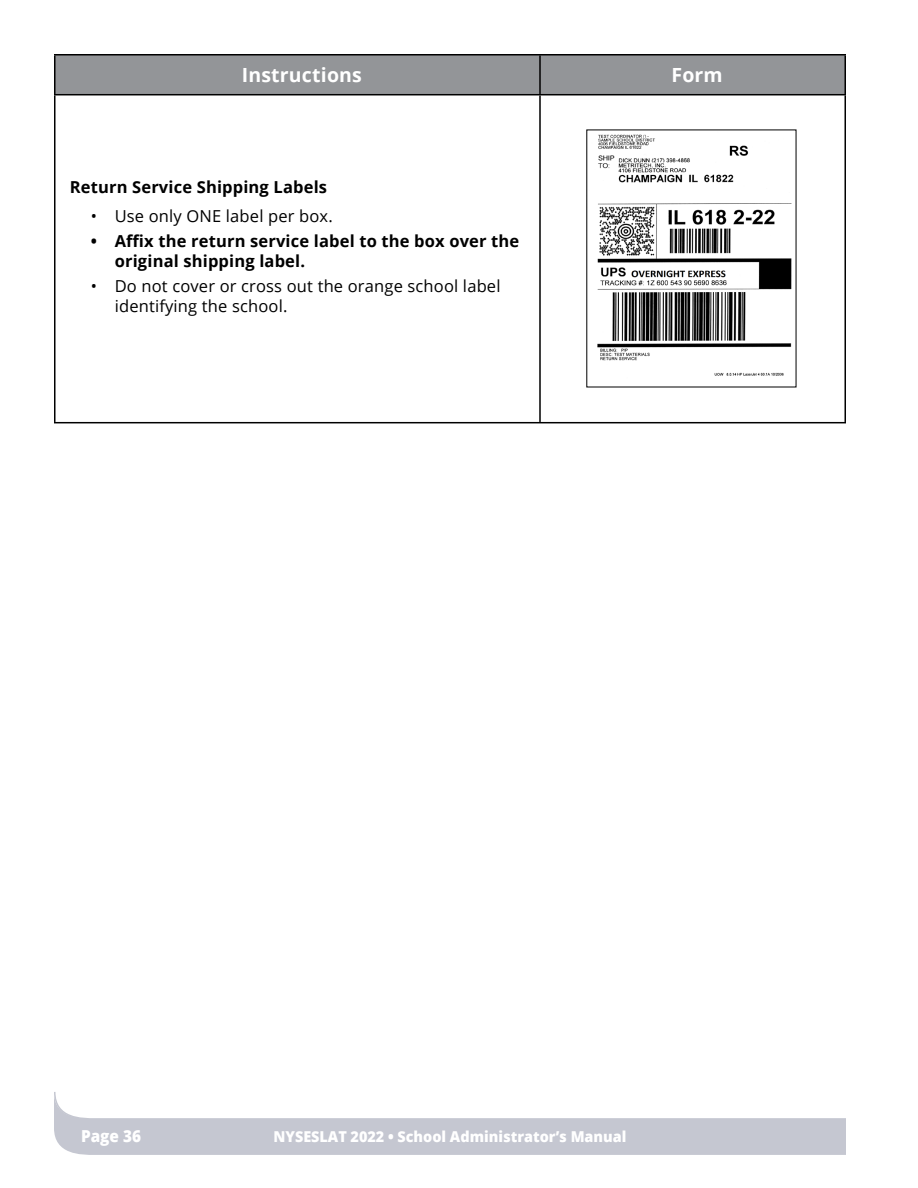
<style>
.page{position:relative;width:918px;height:1188px;background:#fff}
.page>*{position:absolute;margin:0;border:0;box-sizing:border-box;transform-origin:0 0}
.Table_Header{font:700 19.5px "Open Sans";letter-spacing:.01em;color:#fff}
.Form_Name{font:700 16.5px/19.5px "Open Sans";letter-spacing:.01em;color:#000}
.t1{font:16.5px/19.5px "Open Sans";letter-spacing:.01em;color:#000}
.t2{font:800 16.5px "Open Sans";color:#fff;scale:.93 1}
.t3{font:800 15px "Open Sans";color:#fff;scale:.96 1}
</style>
<div class="page">
<div style="left:54px;top:1120px;width:792px;height:35px;background:#c5c7d1"></div>
<svg style="left:54px;top:1092px;width:792px;height:28px"></svg>
<div style="left:56px;top:56px;width:788px;height:38px;background:#939598"></div>
<hr style="left:54px;top:54px;width:486px;height:2px;background:#000">
<hr style="left:54px;top:56px;width:2px;height:38px;background:#000">
<hr style="left:540px;top:54px;width:306px;height:2px;background:#000">
<hr style="left:539px;top:56px;width:2px;height:38px;background:#000">
<hr style="left:844px;top:56px;width:2px;height:38px;background:#000">
<hr style="left:54px;top:94px;width:486px;height:1px;background:#000">
<hr style="left:54px;top:95px;width:2px;height:327px;background:#000">
<hr style="left:540px;top:94px;width:306px;height:1px;background:#000">
<hr style="left:539px;top:95px;width:2px;height:327px;background:#000">
<hr style="left:844px;top:95px;width:2px;height:327px;background:#000">
<hr style="left:54px;top:422px;width:486px;height:1px;background:#000">
<hr style="left:540px;top:422px;width:306px;height:1px;background:#000">
<img style="left:597px;top:134px;width:195px;height:242px">
<p class="Table_Header" style="left:242px;top:61px;width:122px">Instructions</p>
<p class="Table_Header" style="left:671px;top:61px;width:53px">Form</p>
<p class="Form_Name" style="left:70px;top:177px;width:259px">Return Service Shipping Labels</p>
<p class="t1" style="left:91px;top:205px;width:244px">• Use only ONE label per box.</p>
<p class="Form_Name" style="left:115px;top:231px;width:406px;text-indent:-24px">• Affix the return service label to the box over the original shipping label.</p>
<p class="t1" style="left:115px;top:276px;width:387px;text-indent:-24px">• Do not cover or cross out the orange school label identifying the school.</p>
<p class="t2" style="left:81px;top:1124px;width:66px">Page 36</p>
<p class="t3" style="left:273px;top:1125px;width:369px">NYSESLAT 2022 • School Administrator’s Manual</p>
</div>
